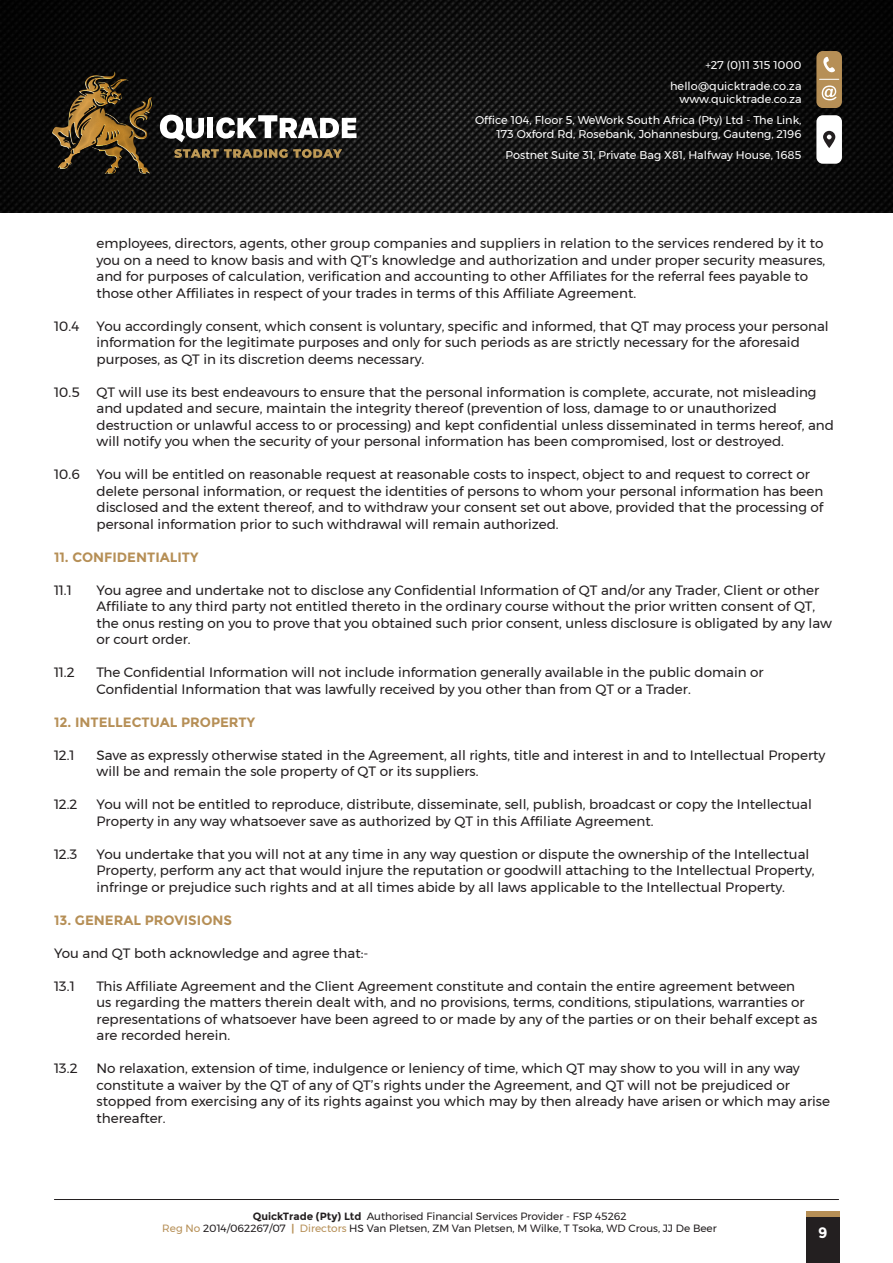
<style>
.page{position:relative;width:893px;height:1263px;background:#fff}
.page>*{position:absolute;margin:0;border:0;box-sizing:border-box;transform-origin:0 0}
.t1{font:700 15px "Montserrat";color:#fff}
.t2{font:13.5px/16.5px "Montserrat";color:#231f20}
.t3{font:700 13.5px "Montserrat";color:#b68f56}
.t4{font:11.25px/21px "Montserrat";color:#fff;text-align:right}
.t5{font:10.5px/12.6px "Montserrat";color:#231f20;text-align:center}
.s1{font-weight:700}
.s2{color:#b68f56}
.s3{font-weight:700;color:#b68f56}
</style>
<div class="page">
<svg style="left:806px;top:1211px;width:33px;height:7px"></svg>
<div style="left:806px;top:1218px;width:33px;height:45px;background:#231f20"></div>
<img style="left:0;top:0;width:893px;height:213px">
<svg style="left:160px;top:115px;width:44px;height:27px"></svg>
<div style="left:208px;top:118px;width:5px;height:20px;background:#fff"></div>
<svg style="left:216px;top:115px;width:140px;height:24px"></svg>
<img style="left:51px;top:70px;width:105px;height:104px">
<svg style="left:174px;top:149px;width:168px;height:9px;background:#6d5936"></svg>
<div style="left:816px;top:51px;width:26px;height:57px;background:#b68f56;border-radius:6px"></div>
<div style="left:816px;top:115px;width:26px;height:49px;background:#fff;border-radius:6px"></div>
<svg style="left:823px;top:57px;width:12px;height:16px"></svg>
<svg style="left:820px;top:79px;width:19px;height:21px"></svg>
<svg style="left:823px;top:131px;width:12px;height:16px"></svg>
<svg style="left:827px;top:135px;width:5px;height:4px"></svg>
<hr style="left:54px;top:1199px;width:785px;height:1px;background:#231f20">
<p class="t4" style="left:670px;top:54px;width:133px">+27 (0)11 315 1000 hello@quicktrade.co.za</p>
<p class="t4" style="left:475px;top:89px;width:328px">www.quicktrade.co.za<br>Office 104, Floor 5, WeWork South Africa (Pty) Ltd - The Link,</p>
<p class="t4" style="left:497px;top:123px;width:306px">173 Oxford Rd, Rosebank, Johannesburg, Gauteng, 2196<br>Postnet Suite 31, Private Bag X81, Halfway House, 1685</p>
<p class="t2" style="left:97px;top:235px;width:730px">employees, directors, agents, other group companies and suppliers in relation to the services rendered by it to you on a need to know basis and with QT’s knowledge and authorization and under proper security measures, and for purposes of calculation, verification and accounting to other Affiliates for the referral fees payable to those other Affiliates in respect of your trades in terms of this Affiliate Agreement.</p>
<p class="t2" style="left:54px;top:318px;width:27px">10.4</p>
<p class="t2" style="left:97px;top:318px;width:734px">You accordingly consent, which consent is voluntary, specific and informed, that QT may process your personal information for the legitimate purposes and only for such periods as are strictly necessary for the aforesaid purposes, as QT in its discretion deems necessary.</p>
<p class="t2" style="left:97px;top:384px;width:739px;text-indent:-43px">10.5 QT will use its best endeavours to ensure that the personal information is complete, accurate, not misleading and updated and secure, maintain the integrity thereof (prevention of loss, damage to or unauthorized destruction or unlawful access to or processing) and kept confidential unless disseminated in terms hereof, and will notify you when the security of your personal information has been compromised, lost or destroyed.</p>
<p class="t2" style="left:97px;top:466px;width:728px;text-indent:-43px">10.6 You will be entitled on reasonable request at reasonable costs to inspect, object to and request to correct or delete personal information, or request the identities of persons to whom your personal information has been disclosed and the extent thereof, and to withdraw your consent set out above, provided that the processing of personal information prior to such withdrawal will remain authorized.</p>
<p class="t3" style="left:54px;top:549px;width:146px">11. CONFIDENTIALITY</p>
<p class="t2" style="left:54px;top:582px;width:19px">11.1</p>
<p class="t2" style="left:97px;top:582px;width:737px">You agree and undertake not to disclose any Confidential Information of QT and/or any Trader, Client or other Affiliate to any third party not entitled thereto in the ordinary course without the prior written consent of QT, the onus resting on you to prove that you obtained such prior consent, unless disclosure is obligated by any law or court order.</p>
<p class="t2" style="left:54px;top:664px;width:22px">11.2</p>
<p class="t2" style="left:97px;top:664px;width:669px">The Confidential Information will not include information generally available in the public domain or<br>Confidential Information that was lawfully received by you other than from QT or a Trader.</p>
<p class="t3" style="left:54px;top:714px;width:203px">12. INTELLECTUAL PROPERTY</p>
<p class="t2" style="left:54px;top:747px;width:22px">12.1</p>
<p class="t2" style="left:97px;top:747px;width:730px">Save as expressly otherwise stated in the Agreement, all rights, title and interest in and to Intellectual Property will be and remain the sole property of QT or its suppliers.</p>
<p class="t2" style="left:54px;top:796px;width:25px">12.2</p>
<p class="t2" style="left:97px;top:796px;width:717px">You will not be entitled to reproduce, distribute, disseminate, sell, publish, broadcast or copy the Intellectual<br>Property in any way whatsoever save as authorized by QT in this Affiliate Agreement.</p>
<p class="t2" style="left:54px;top:846px;width:25px">12.3</p>
<p class="t2" style="left:97px;top:846px;width:720px">You undertake that you will not at any time in any way question or dispute the ownership of the Intellectual<br>Property, perform any act that would injure the reputation or goodwill attaching to the Intellectual Property, infringe or prejudice such rights and at all times abide by all laws applicable to the Intellectual Property.</p>
<p class="t3" style="left:54px;top:912px;width:180px">13. GENERAL PROVISIONS</p>
<p class="t2" style="left:54px;top:945px;width:316px">You and QT both acknowledge and agree that:-</p>
<p class="t2" style="left:54px;top:978px;width:22px">13.1</p>
<p class="t2" style="left:97px;top:978px;width:722px">This Affiliate Agreement and the Client Agreement constitute and contain the entire agreement between<br>us regarding the matters therein dealt with, and no provisions, terms, conditions, stipulations, warranties or representations of whatsoever have been agreed to or made by any of the parties or on their behalf except as are recorded herein.</p>
<p class="t2" style="left:54px;top:1060px;width:25px">13.2</p>
<p class="t2" style="left:97px;top:1060px;width:735px">No relaxation, extension of time, indulgence or leniency of time, which QT may show to you will in any way constitute a waiver by the QT of any of QT’s rights under the Agreement, and QT will not be prejudiced or stopped from exercising any of its rights against you which may by then already have arisen or which may arise thereafter.</p>
<p class="t5" style="left:162px;top:1210px;width:556px"><span class="s1">QuickTrade (Pty) Ltd</span> Authorised Financial Services Provider - FSP 45262<br><span class="s2">Reg No</span> 2014/062267/07 <span class="s3">|</span> <span class="s2">Directors</span> HS Van Pletsen, ZM Van Pletsen, M Wilke, T Tsoka, WD Crous, JJ De Beer</p>
<p class="t1" style="left:818px;top:1223px;width:11px">9</p>
</div>
